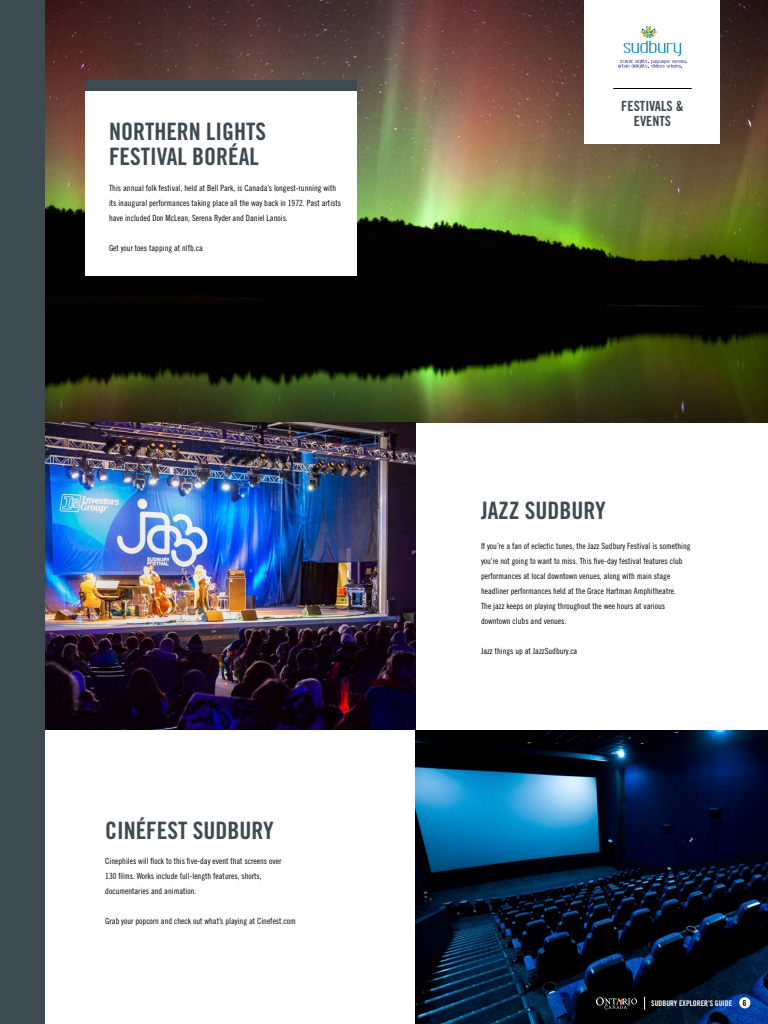
<style>
.page{position:relative;width:768px;height:1024px;background:#fff}
.page>*{position:absolute;margin:0;border:0;box-sizing:border-box;transform-origin:0 0}
.t1{font:24px/25px "Trade Gothic LT Std Bd Cn 20";color:#3d4a50}
.t2{font:14px/15.5px "Trade Gothic LT Std Bd Cn 20";color:#3d4a50;text-align:center}
.t3{font:8.5px/15px "Trade Gothic LT Std Cn 18";color:#000}
.t4{font:8.25px "Trade Gothic LT Std Bd Cn 20";color:#000}
.t5{font:7.75px "Trade Gothic LT Std Bd Cn 20";color:#fff}
</style>
<div class="page">
<img style="left:45px;top:0;width:723px;height:422px">
<div style="left:86px;top:80px;width:271px;height:196px;background:#fff"></div>
<div style="left:86px;top:80px;width:271px;height:12px;background:#3d4a50"></div>
<img style="left:45px;top:422px;width:371px;height:308px">
<img style="left:416px;top:730px;width:352px;height:294px">
<div style="left:584px;top:0;width:136px;height:144px;background:#fff"></div>
<svg style="left:618px;top:26px;width:69px;height:42px"></svg>
<hr style="left:613px;top:88px;width:79px;height:1px;background:#000">
<div style="left:0;top:0;width:45px;height:1024px;background:#3d4a50"></div>
<div style="left:739px;top:997px;width:11px;height:11px;background:#fff;border-radius:50%"></div>
<svg style="left:596px;top:997px;width:41px;height:12px"></svg>
<svg style="left:644px;top:997px;width:1px;height:13px"></svg>
<h1 class="t1" style="left:109px;top:118px;width:159px">NORTHERN LIGHTS<br>FESTIVAL BORÉAL</h1>
<p class="t3" style="left:109px;top:180px;width:234px">This annual folk festival, held at Bell Park, is Canada’s longest-running with its inaugural performances taking place all the way back in 1972. Past artists have included Don McLean, Serena Ryder and Daniel Lanois.</p>
<p class="t3" style="left:109px;top:240px;width:95px">Get your toes tapping at nlfb.ca</p>
<h1 class="t1" style="left:105px;top:817px;width:170px">CINÉFEST SUDBURY</h1>
<p class="t3" style="left:105px;top:853px;width:178px">Cinephiles will flock to this five-day event that screens over<br>130 films. Works include full-length features, shorts, documentaries and animation.</p>
<p class="t3" style="left:105px;top:913px;width:192px">Grab your popcorn and check out what’s playing at Cinefest.com</p>
<h2 class="t2" style="left:621px;top:98px;width:64px">FESTIVALS &amp;<br>EVENTS</h2>
<h1 class="t1" style="left:481px;top:498px;width:126px">JAZZ SUDBURY</h1>
<p class="t3" style="left:481px;top:538px;width:211px">If you’re a fan of eclectic tunes, the Jazz Sudbury Festival is something you’re not going to want to miss. This five-day festival features club performances at local downtown venues, along with main stage headliner performances held at the Grace Hartman Amphitheatre.<br>The jazz keeps on playing throughout the wee hours at various downtown clubs and venues.</p>
<p class="t3" style="left:481px;top:643px;width:98px">Jazz things up at JazzSudbury.ca</p>
<p class="t5" style="left:651px;top:998px;width:82px">SUDBURY EXPLORER’S GUIDE</p>
<p class="t4" style="left:743px;top:998px;width:5px">6</p>
</div>
